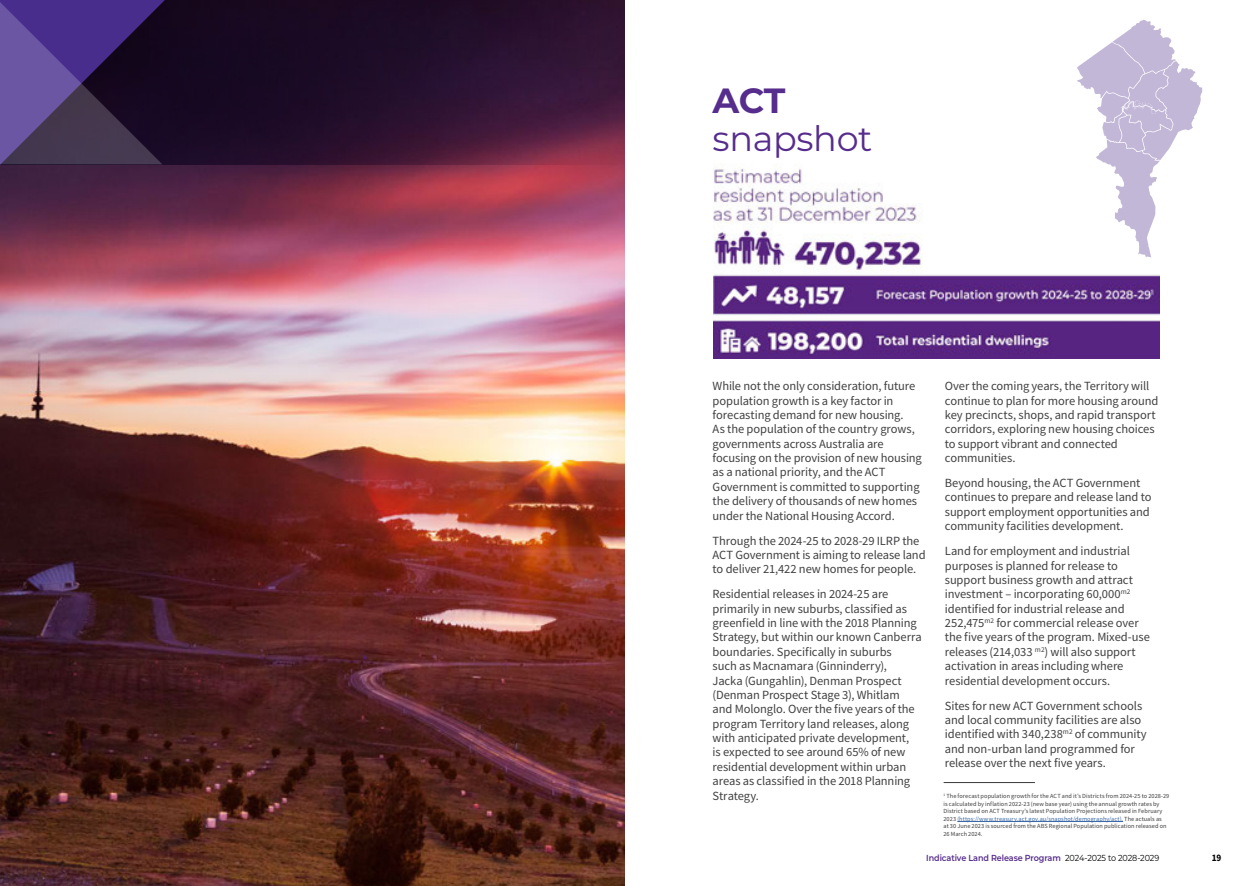
<style>
.page{position:relative;width:1248px;height:886px;background:#fff}
.page>*{position:absolute;margin:0;border:0;box-sizing:border-box;transform-origin:0 0}
.H1{font:35px/37.5px "Montserrat";letter-spacing:-.01em;color:#562c8c}
.Report_Body_Copy{font:12.5px/14.4px "Source Sans Pro";letter-spacing:-.005em;color:#414042}
.Directorate_s_Name{font:700 10px "Source Sans Pro";color:#000;scale:.92 1}
.t1{font:600 8.75px "Montserrat";letter-spacing:-.01em;color:#562c8c;scale:.92 1}
.Report_Body_Copy-2{font:6.25px/7.5px "Source Sans Pro";letter-spacing:.01em;color:#414042}
.s1{font-weight:700}
.s2{color:#3a68a5}
.s3{font-weight:400;color:#000}
</style>
<div class="page">
<img style="left:713px;top:169px;width:446px;height:189px">
<img style="left:0;top:164px;width:624px;height:722px">
<svg style="left:165px;top:0;width:459px;height:164px;background:#2a102c"></svg>
<svg style="left:0;top:0;width:165px;height:165px;background:#423067"></svg>
<hr style="left:957px;top:821px;width:165px;height:1px;background:#3a68a5">
<hr style="left:943px;top:782px;width:91px;height:1px;background:#383b3d">
<svg style="left:1076px;top:20px;width:126px;height:237px"></svg>
<h1 class="H1" style="left:712px;top:81px;width:161px"><span class="s1">ACT </span>snapshot</h1>
<p class="Report_Body_Copy" style="left:712px;top:379px;width:211px">While not the only consideration, future population growth is a key factor in forecasting demand for new housing.<br>As the population of the country grows, governments across Australia are focusing on the provision of new housing as a national priority, and the ACT Government is committed to supporting the delivery of thousands of new homes under the National Housing Accord.</p>
<p class="Report_Body_Copy" style="left:712px;top:533px;width:214px">Through the 2024-25 to 2028-29 ILRP the<br>ACT Government is aiming to release land to deliver 21,422 new homes for people.</p>
<p class="Report_Body_Copy" style="left:712px;top:587px;width:211px">Residential releases in 2024-25 are primarily in new suburbs, classified as greenfield in line with the 2018 Planning Strategy, but within our known Canberra boundaries. Specifically in suburbs<br>such as Macnamara (Ginninderry),<br>Jacka (Gungahlin), Denman Prospect (Denman Prospect Stage 3), Whitlam and Molonglo. Over the five years of the program Territory land releases, along with anticipated private development,<br>is expected to see around 65% of new residential development within urban areas as classified in the 2018 Planning Strategy.</p>
<p class="Report_Body_Copy" style="left:944px;top:379px;width:215px">Over the coming years, the Territory will continue to plan for more housing around key precincts, shops, and rapid transport corridors, exploring new housing choices to support vibrant and connected communities.</p>
<p class="Report_Body_Copy" style="left:944px;top:476px;width:208px">Beyond housing, the ACT Government continues to prepare and release land to support employment opportunities and community facilities development.</p>
<p class="Report_Body_Copy" style="left:944px;top:544px;width:207px">Land for employment and industrial purposes is planned for release to support business growth and attract investment – incorporating 60,000<sup>m2 </sup>identified for industrial release and 252,475<sup>m2</sup> for commercial release over the five years of the program. Mixed-use releases (214,033 <sup>m2</sup>) will also support activation in areas including where residential development occurs.</p>
<p class="Report_Body_Copy" style="left:944px;top:698px;width:203px">Sites for new ACT Government schools and local community facilities are also identified with 340,238<sup>m2</sup> of community and non-urban land programmed for release over the next five years.</p>
<p class="Report_Body_Copy-2" style="left:943px;top:792px;width:227px"><sup>1</sup> The forecast population growth for the ACT and it’s Districts from 2024-25 to 2028-29 is calculated by inflation 2022-23 (new base year) using the annual growth rates by District based on ACT Treasury’s latest Population Projections released in February 2023 <span class="s2">(https://www.treasury.act.gov.au/snapshot/demography/act).</span> The actuals as<br>at 30 June 2023 is sourced from the ABS Regional Population publication released on 26 March 2024.</p>
<p class="t1" style="left:926px;top:852px;width:255px">Indicative Land Release Program <span class="s3">2024-2025 to 2028-2029</span></p>
<p class="Directorate_s_Name" style="left:1211px;top:851px;width:12px">19</p>
</div>
